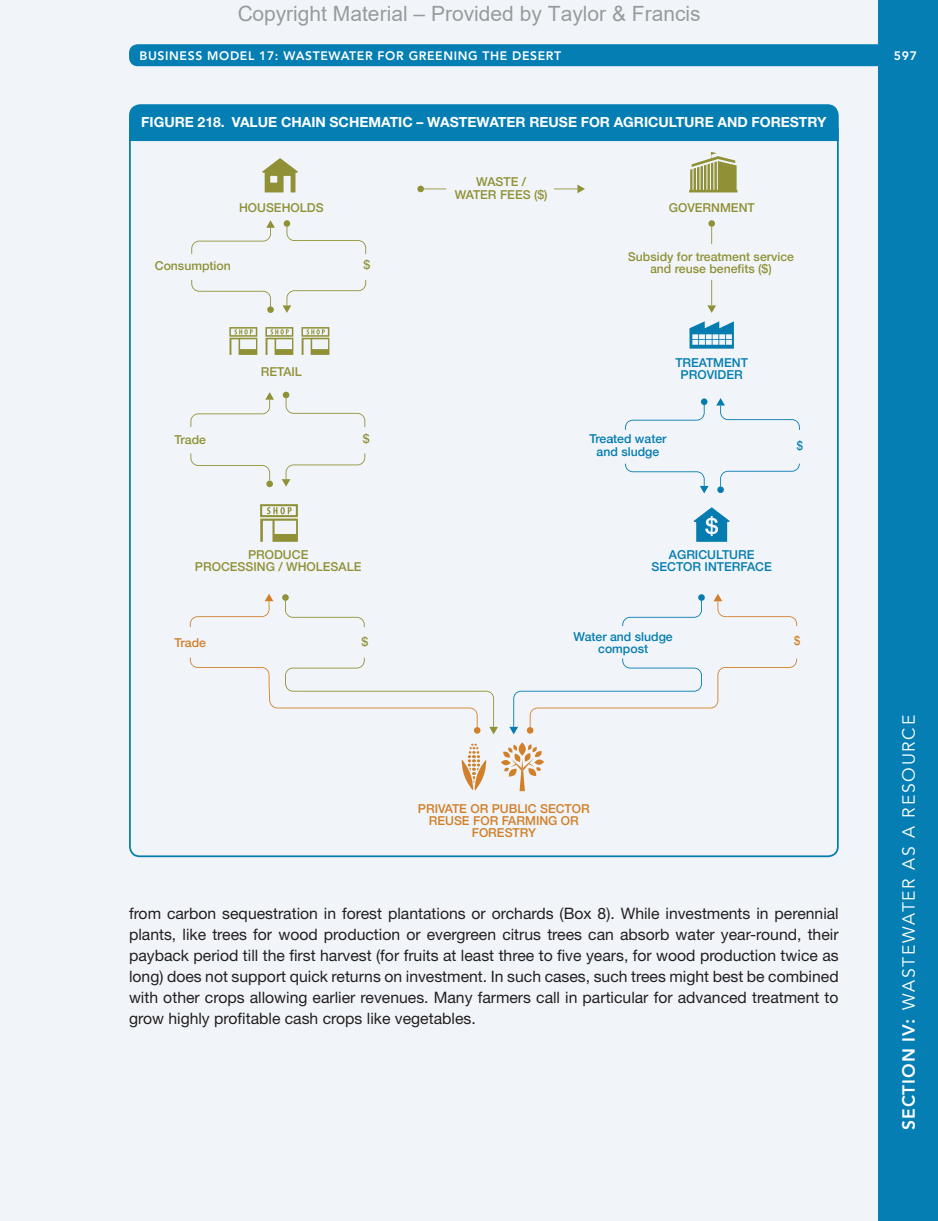
<style>
.page{position:relative;width:938px;height:1221px;background:#fff}
.page>*{position:absolute;margin:0;border:0;box-sizing:border-box;transform-origin:0 0}
.t1{font:21px "Arial";color:rgb(0 0 0/.37)}
.t2{font:17.5px "Avenir";letter-spacing:.1em;color:#fff}
.t3{font:15.75px/21px "Helvetica Neue";color:#231f20;text-align:justify}
.t4{font:700 14px "Helvetica Neue";color:#fff}
.t5{font:500 12.25px/12.2px "Helvetica Neue";color:#909136;text-align:center}
.t6{font:500 12.25px/12.2px "Helvetica Neue";color:#047cb0;text-align:center}
.t7{font:500 12.25px/12.2px "Helvetica Neue";color:#d17f29;text-align:center}
.t8{font:800 12.25px "Avenir";letter-spacing:.05em;color:#fff}
.t9{font:500 12.25px "Helvetica Neue";color:#047cb0;scale:.9 1}
.t10{font:500 12.25px "Helvetica Neue";color:#d17f29;scale:.9 1}
.s1{font-weight:800}
</style>
<div class="page">
<div style="left:0;top:0;width:938px;height:1220px;background:#f1f5f9"></div>
<div style="left:878px;top:0;width:60px;height:1220px;background:#047eb3"></div>
<div style="left:129px;top:44px;width:756px;height:22px;background:#047eb3;border-radius:9px"></div>
<svg style="left:129px;top:142px;width:709px;height:715px"></svg>
<div style="left:129px;top:104px;width:710px;height:38px;background:#047eb3"></div>
<h1 class="t1" style="left:237px;top:-1px;width:465px">Copyright Material – Provided by Taylor &amp; Francis</h1>
<p class="t8" style="left:139px;top:51px;width:423px">BUSINESS MODEL 17: WASTEWATER FOR GREENING THE DESERT</p>
<p class="t8" style="left:894px;top:51px;width:24px">597</p>
<p class="t4" style="left:141px;top:117px;width:686px">FIGURE 218. VALUE CHAIN SCHEMATIC – WASTEWATER REUSE FOR AGRICULTURE AND FORESTRY</p>
<p class="t5" style="left:454px;top:176px;width:94px">WASTE /<br>WATER FEES ($)</p>
<p class="t5" style="left:239px;top:201px;width:86px">HOUSEHOLDS</p>
<p class="t5" style="left:668px;top:201px;width:87px">GOVERNMENT</p>
<p class="t5" style="left:155px;top:259px;width:77px">Consumption</p>
<p class="t5" style="left:363px;top:258px;width:8px">$</p>
<p class="t5" style="left:628px;top:250px;width:168px">Subsid for treatment service and reuse benefits ($)</p>
<p class="t5" style="left:667px;top:250px;width:8px">y</p>
<p class="t5" style="left:261px;top:365px;width:43px">RETAIL</p>
<p class="t6" style="left:675px;top:356px;width:74px">TREATMENT<br>PROVIDER</p>
<p class="t5" style="left:174px;top:433px;width:33px">Trade</p>
<p class="t5" style="left:363px;top:432px;width:8px">$</p>
<p class="t6" style="left:589px;top:432px;width:79px">Treated water and sludge</p>
<p class="t9" style="left:796px;top:438px;width:8px">$</p>
<p class="t5" style="left:195px;top:548px;width:168px">PRODUCE<br>PROCESSING / WHOLESALE</p>
<p class="t6" style="left:651px;top:548px;width:122px">AGRICULTURE<br>SECTOR INTERFACE</p>
<p class="t6" style="left:573px;top:630px;width:101px">Water and sludge compost</p>
<p class="t7" style="left:174px;top:636px;width:33px">Trade</p>
<p class="t5" style="left:361px;top:635px;width:8px">$</p>
<p class="t10" style="left:794px;top:632px;width:8px">$</p>
<p class="t7" style="left:418px;top:802px;width:173px">PRIVATE OR PUBLIC SECTOR<br>REUSE FOR FARMING OR<br>FORESTRY</p>
<p class="t3" style="left:129px;top:904px;width:711px">from carbon sequestration in forest plantations or orchards (Box 8). While investments in perennial plants, like trees for wood production or evergreen citrus trees can absorb water year-round, their payback period till the first harvest (for fruits at least three to five years, for wood production twice as long) does not support quick returns on investment. In such cases, such trees might best be combined with other crops allowing earlier revenues. Many farmers call in particular for advanced treatment to grow highly profitable cash crops like vegetables.</p>
<p class="t2" style="left:901px;top:1129px;width:416px;rotate:-90deg"><span class="s1">SECTION IV:</span> WASTEWATER AS A RESOURCE</p>
</div>
